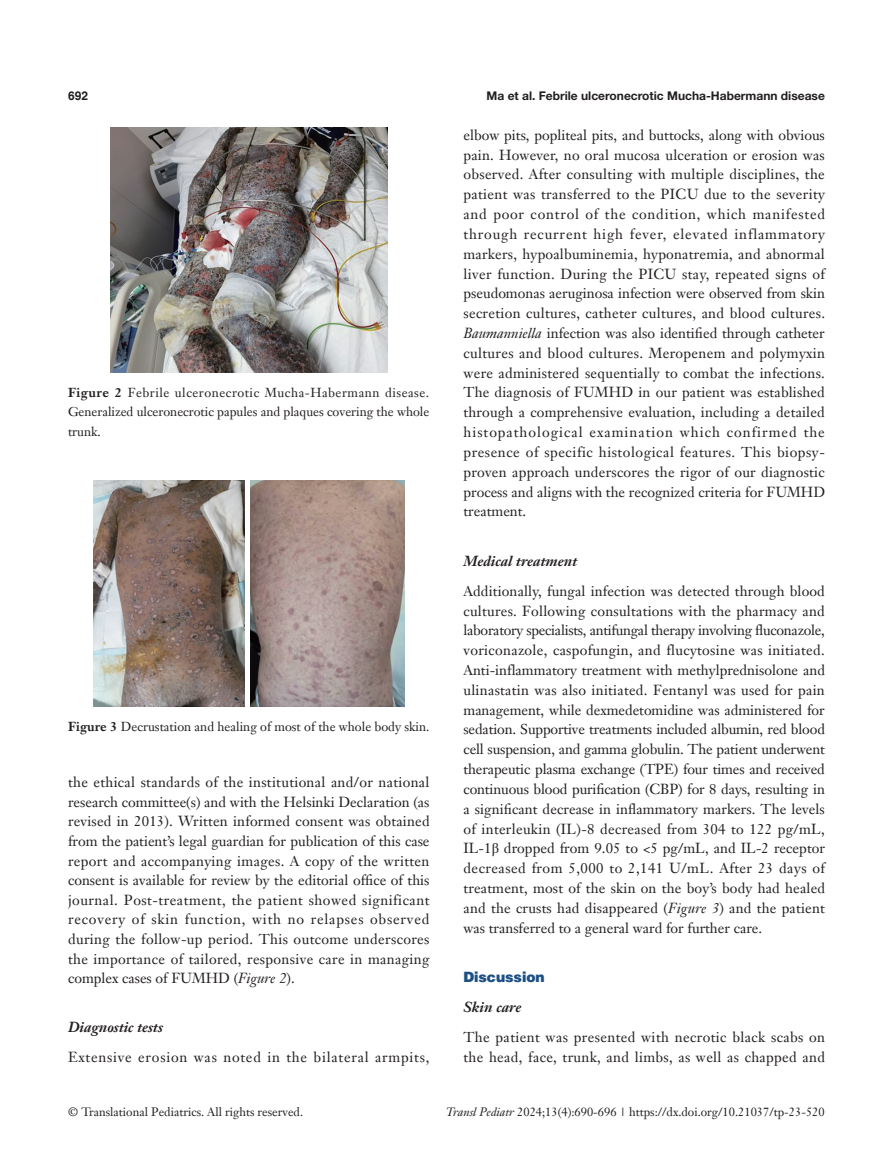
<style>
.page{position:relative;width:893px;height:1170px;background:#fff}
.page>*{position:absolute;margin:0;border:0;box-sizing:border-box;transform-origin:0 0}
.t1{font:14.25px/19.8px "Janson Text LT";letter-spacing:.025em;color:#231f20;text-align:justify}
.t2{font:14.25px "Janson Text LT";letter-spacing:.055em;color:#231f20}
._2ji-6_5{font:italic 700 14.25px "Janson Text LT";color:#231f20}
._1ji-6_5{font:900 14.25px "Helvetica";color:#1c5085}
._2ji-zhengti{font:italic 700 14.25px "Janson Text LT";color:#231f20}
.t3{font:12.75px/19.5px "Janson Text LT";color:#231f20;text-align:justify}
.t4{font:12px "Janson Text LT";color:#231f20}
.t5{font:700 12px "Helvetica Neue LT Pro";color:#231f20}
.t6{font:700 12px "Helvetica";color:#231f20}
.s1{font-weight:700}
.s2{font-style:italic}
.s3{font-family:"Times New Roman"}
</style>
<div class="page">
<img style="left:111px;top:128px;width:276px;height:245px">
<img style="left:93px;top:480px;width:312px;height:226px">
<hr style="left:246px;top:480px;width:4px;height:226px;background:#fff">
<p class="t6" style="left:68px;top:88px;width:22px">692</p>
<p class="t5" style="left:487px;top:88px;width:340px">Ma et al. Febrile ulceronecrotic Mucha-Habermann disease</p>
<p class="t3" style="left:68px;top:382px;width:363px"><span class="s1">Figure 2</span> Febrile ulceronecrotic Mucha-Habermann disease.<br>Generalized ulceronecrotic papules and plaques covering the whole trunk.</p>
<p class="t3" style="left:68px;top:716px;width:363px"><span class="s1">Figure 3</span> Decrustation and healing of most of the whole body skin.</p>
<p class="t1" style="left:68px;top:772px;width:363px">the ethical standards of the institutional and/or national research committee(s) and with the Helsinki Declaration (as revised in 2013). Written informed consent was obtained from the patient’s legal guardian for publication of this case report and accompanying images. A copy of the written consent is available for review by the editorial office of this journal. Post-treatment, the patient showed significant recovery of skin function, with no relapses observed during the follow-up period. This outcome underscores the importance of tailored, responsive care in managing complex cases of FUMHD (<span class="s2">Figure 2</span>).</p>
<p class="_2ji-6_5" style="left:68px;top:1017px;width:97px">Diagnostic tests</p>
<p class="t2" style="left:68px;top:1047px;width:363px">Extensive erosion was noted in the bilateral armpits,</p>
<p class="t1" style="left:463px;top:125px;width:363px">elbow pits, popliteal pits, and buttocks, along with obvious pain. However, no oral mucosa ulceration or erosion was observed. After consulting with multiple disciplines, the patient was transferred to the PICU due to the severity and poor control of the condition, which manifested through recurrent high fever, elevated inflammatory markers, hypoalbuminemia, hyponatremia, and abnormal liver function. During the PICU stay, repeated signs of pseudomonas aeruginosa infection were observed from skin secretion cultures, catheter cultures, and blood cultures.<br><span class="s2">Baumanniella</span> infection was also identified through catheter cultures and blood cultures. Meropenem and polymyxin were administered sequentially to combat the infections.<br>The diagnosis of FUMHD in our patient was established through a comprehensive evaluation, including a detailed histopathological examination which confirmed the presence of specific histological features. This biopsy&shy;proven approach underscores the rigor of our diagnostic process and aligns with the recognized criteria for FUMHD treatment.</p>
<p class="_2ji-6_5" style="left:463px;top:551px;width:115px">Medical treatment</p>
<p class="t1" style="left:463px;top:580px;width:363px">Additionally, fungal infection was detected through blood cultures. Following consultations with the pharmacy and laboratory specialists, antifungal therapy involving fluconazole, voriconazole, caspofungin, and flucytosine was initiated.<br>Anti-inflammatory treatment with methylprednisolone and ulinastatin was also initiated. Fentanyl was used for pain management, while dexmedetomidine was administered for sedation. Supportive treatments included albumin, red blood cell suspension, and gamma globulin. The patient underwent therapeutic plasma exchange (TPE) four times and received continuous blood purification (CBP) for 8 days, resulting in a significant decrease in inflammatory markers. The levels of interleukin (IL)-8 decreased from 304 to 122 pg/mL, IL-1<span class="s3">β</span> dropped from 9.05 to &lt;5 pg/mL, and IL-2 receptor decreased from 5,000 to 2,141 U/mL. After 23 days of treatment, most of the skin on the boy’s body had healed and the crusts had disappeared (<span class="s2">Figure 3</span>) and the patient was transferred to a general ward for further care.</p>
<p class="_1ji-6_5" style="left:463px;top:967px;width:83px">Discussion</p>
<p class="_2ji-zhengti" style="left:463px;top:997px;width:59px">Skin care</p>
<p class="t1" style="left:463px;top:1026px;width:363px">The patient was presented with necrotic black scabs on the head, face, trunk, and limbs, as well as chapped and</p>
<p class="t4" style="left:68px;top:1104px;width:236px">© Translational Pediatrics. All rights reserved.</p>
<p class="t4" style="left:446px;top:1104px;width:380px"><span class="s2">Transl Pediatr</span> 2024;13(4):690-696 | https://dx.doi.org/10.21037/tp-23-520</p>
</div>
